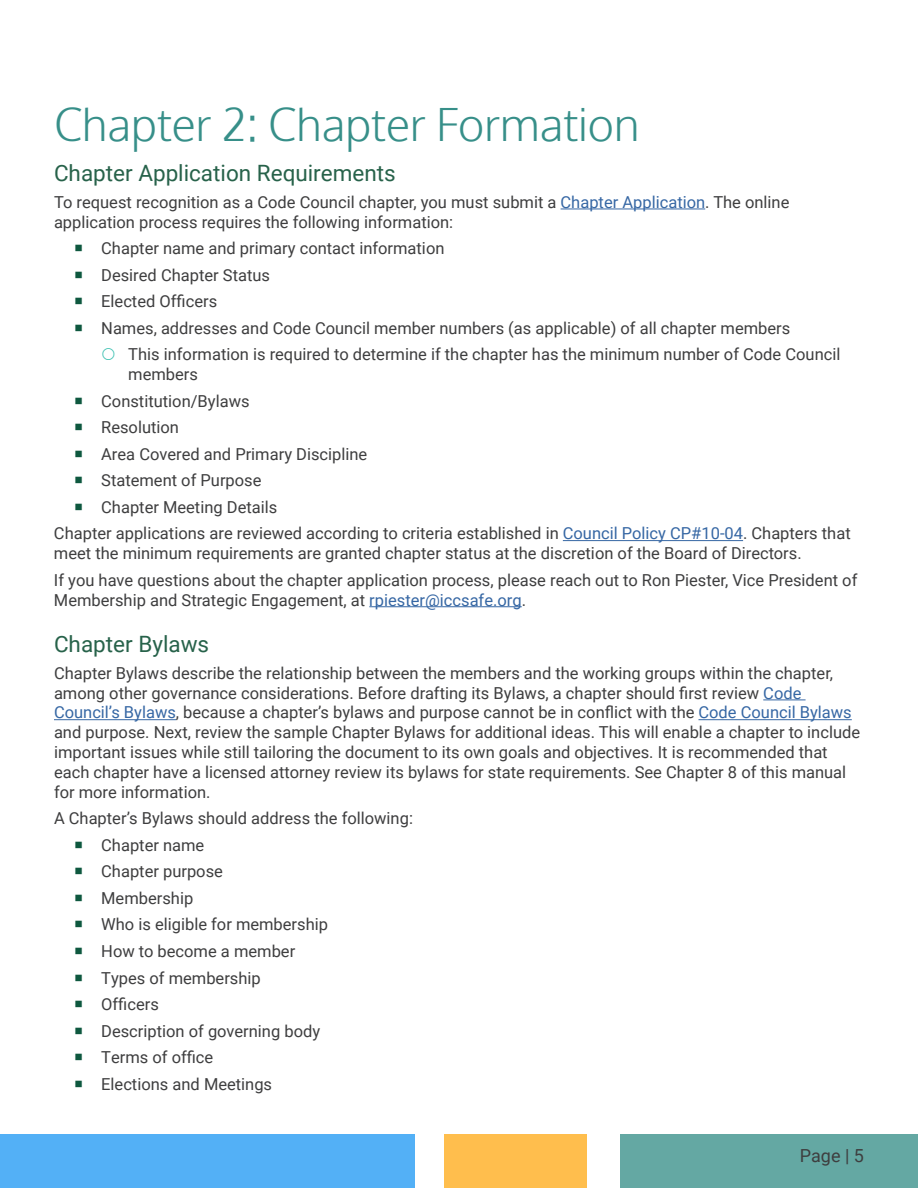
<style>
.page{position:relative;width:918px;height:1188px;background:#fff}
.page>*{position:absolute;margin:0;border:0;box-sizing:border-box;transform-origin:0 0}
.t1{font:300 45px "Oxygen";color:#378f89}
.t2{font:22.5px "Roboto";color:#27624a}
.t3{font:18px "Roboto";color:#3e3e3f}
.t4{font:16.5px/26.5px "Roboto";color:#3e3e3f}
.s1{color:#3667a4}
</style>
<div class="page">
<div style="left:0;top:1134px;width:415px;height:54px;background:#53b0f6"></div>
<div style="left:444px;top:1134px;width:142px;height:54px;background:#ffbe4d"></div>
<div style="left:621px;top:1134px;width:297px;height:54px;background:#64a8a3"></div>
<hr style="left:561px;top:209px;width:144px;height:1px;background:#3667a4">
<hr style="left:563px;top:540px;width:180px;height:1px;background:#3667a4">
<hr style="left:369px;top:606px;width:153px;height:1px;background:#3667a4">
<hr style="left:763px;top:700px;width:43px;height:1px;background:#3667a4">
<hr style="left:54px;top:719px;width:122px;height:1px;background:#3667a4">
<hr style="left:698px;top:719px;width:154px;height:1px;background:#3667a4">
<h1 class="t1" style="left:54px;top:96px;width:587px">Chapter 2: Chapter Formation</h1>
<h2 class="t2" style="left:54px;top:157px;width:343px">Chapter Application Requirements</h2>
<p class="t4" style="left:54px;top:191px;width:737px;line-height:19.8px">To request recognition as a Code Council chapter, you must submit a <span class="s1">Chapter Application</span>. The online application process requires the following information:</p>
<p class="t4" style="left:101px;top:234px;width:345px">Chapter name and primary contact information</p>
<p class="t4" style="left:101px;top:261px;width:170px">Desired Chapter Status</p>
<p class="t4" style="left:101px;top:287px;width:117px">Elected Officers</p>
<p class="t4" style="left:101px;top:314px;width:691px">Names, addresses and Code Council member numbers (as applicable) of all chapter members</p>
<p class="t4" style="left:128px;top:341px;width:714px">This information is required to determine if the chapter has the minimum number of Code Council</p>
<p class="t4" style="left:128px;top:360px;width:71px">members</p>
<p class="t4" style="left:101px;top:387px;width:150px">Constitution/Bylaws</p>
<p class="t4" style="left:101px;top:413px;width:79px">Resolution</p>
<p class="t4" style="left:101px;top:440px;width:268px">Area Covered and Primary Discipline</p>
<p class="t4" style="left:101px;top:467px;width:162px">Statement of Purpose</p>
<p class="t4" style="left:101px;top:493px;width:178px">Chapter Meeting Details</p>
<p class="t4" style="left:54px;top:520px;width:798px">Chapter applications are reviewed according to criteria established in <span class="s1">Council Policy CP#10-04</span>. Chapters that</p>
<p class="t4" style="left:54px;top:539px;width:805px">meet the minimum requirements are granted chapter status at the discretion of the Board of Directors.<br>If you have questions about the chapter application process, please reach out to Ron Piester, Vice President of</p>
<p class="t4" style="left:54px;top:586px;width:474px">Membership and Strategic Engagement, at <span class="s1">rpiester@iccsafe.org</span>.</p>
<h2 class="t2" style="left:54px;top:629px;width:157px">Chapter Bylaws</h2>
<p class="t4" style="left:54px;top:663px;width:808px;line-height:19.8px">Chapter Bylaws describe the relationship between the members and the working groups within the chapter, among other governance considerations. Before drafting its Bylaws, a chapter should first review <span class="s1">Code Council’s Bylaws</span>, because a chapter’s bylaws and purpose cannot be in conflict with the <span class="s1">Code Council Bylaws </span>and purpose. Next, review the sample Chapter Bylaws for additional ideas. This will enable a chapter to include important issues while still tailoring the document to its own goals and objectives. It is recommended that each chapter have a licensed attorney review its bylaws for state requirements. See Chapter 8 of this manual for more information.</p>
<p class="t4" style="left:101px;top:804px;width:313px;text-indent:-47px">A Chapter’s Bylaws should address the following:<br>Chapter name<br>Chapter purpose<br>Membership<br>Who is eligible for membership<br>How to become a member<br>Types of membership<br>Officers<br>Description of governing body<br>Terms of office<br>Elections and Meetings</p>
<p class="t3" style="left:800px;top:1142px;width:66px">Page | 5</p>
</div>
